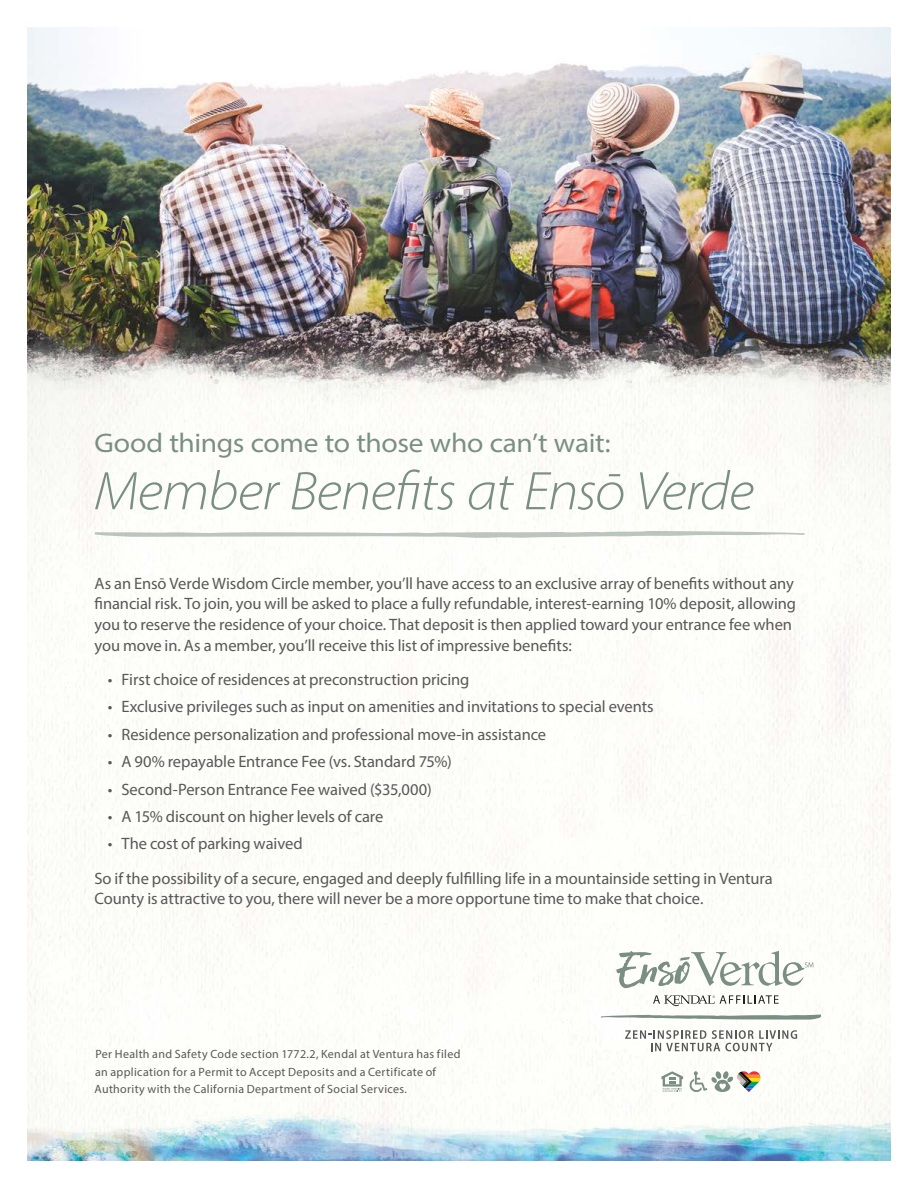
<style>
.page{position:relative;width:918px;height:1188px;background:#fff}
.page>*{position:absolute;margin:0;border:0;box-sizing:border-box;transform-origin:0 0}
.t1{font:italic 300 semi-expanded 54.75px "Myriad Pro";letter-spacing:-.02em;color:#7a8e84}
.t2{font:semi-expanded 27px "Myriad Pro";letter-spacing:-.01em;color:#7a8e84}
.t3{font:16.5px/20.7px "Myriad Pro";letter-spacing:-.005em;color:#58585a}
.t4{font:12px/18px "Myriad Pro";letter-spacing:.03em;color:#58585a}
</style>
<div class="page">
<img style="left:27px;top:27px;width:864px;height:1134px">
<svg style="left:661px;top:1071px;width:22px;height:21px"></svg>
<svg style="left:690px;top:1071px;width:71px;height:21px"></svg>
<svg style="left:653px;top:995px;width:126px;height:11px"></svg>
<svg style="left:616px;top:951px;width:197px;height:37px"></svg>
<svg style="left:601px;top:1014px;width:220px;height:6px"></svg>
<svg style="left:625px;top:1030px;width:172px;height:21px"></svg>
<svg style="left:87px;top:531px;width:718px;height:7px"></svg>
<h1 class="t2" style="left:95px;top:426px;width:517px">Good things come to those who can’t wait:</h1>
<h1 class="t1" style="left:94px;top:458px;width:662px">Member Benefits at Ensō Verde</h1>
<p class="t3" style="left:94px;top:573px;width:703px">As an Ensō Verde Wisdom Circle member, you’ll have access to an exclusive array of benefits without any financial risk. To join, you will be asked to place a fully refundable, interest-earning 10% deposit, allowing you to reserve the residence of your choice. That deposit is then applied toward your entrance fee when you move in. As a member, you’ll receive this list of impressive benefits:</p>
<p class="t3" style="left:108px;top:669px;width:363px">• First choice of residences at preconstruction pricing</p>
<p class="t3" style="left:108px;top:696px;width:547px">• Exclusive privileges such as input on amenities and invitations to special events</p>
<p class="t3" style="left:108px;top:724px;width:440px">• Residence personalization and professional move-in assistance</p>
<p class="t3" style="left:108px;top:751px;width:345px">• A 90% repayable Entrance Fee (vs. Standard 75%)</p>
<p class="t3" style="left:108px;top:778px;width:325px">• Second-Person Entrance Fee waived ($35,000)</p>
<p class="t3" style="left:108px;top:806px;width:277px">• A 15% discount on higher levels of care</p>
<p class="t3" style="left:108px;top:833px;width:196px">• The cost of parking waived</p>
<p class="t3" style="left:94px;top:868px;width:680px">So if the possibility of a secure, engaged and deeply fulfilling life in a mountainside setting in Ventura<br>County is attractive to you, there will never be a more opportune time to make that choice.</p>
<p class="t4" style="left:95px;top:1044px;width:368px">Per Health and Safety Code section 1772.2, Kendal at Ventura has filed an application for a Permit to Accept Deposits and a Certificate of<br>Authority with the California Department of Social Services.</p>
</div>
